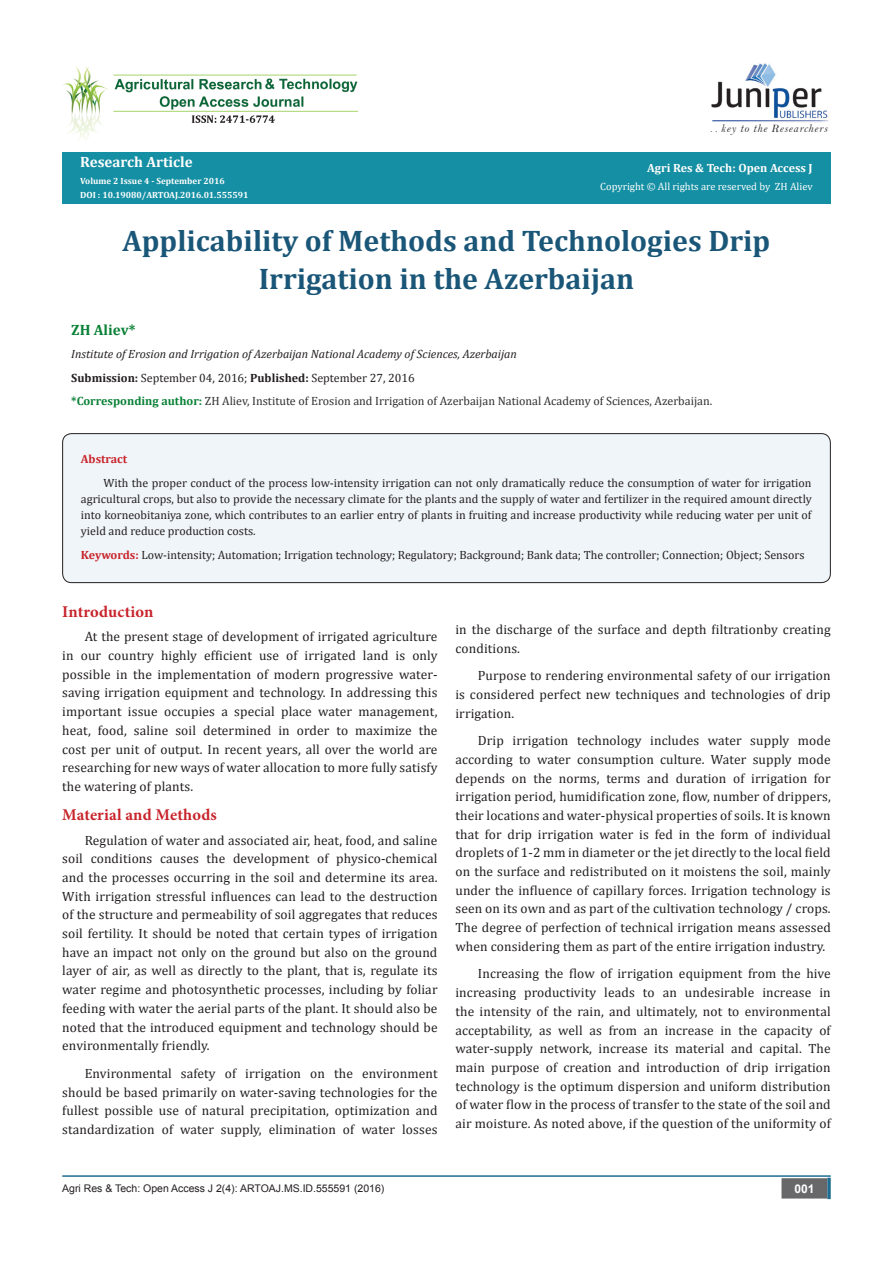
<style>
.page{position:relative;width:893px;height:1263px;background:#fff}
.page>*{position:absolute;margin:0;border:0;box-sizing:border-box;transform-origin:0 0}
.t1{font:700 29.85px/37.3px "Cambria";color:#1a5677;text-align:center}
.t2{font:700 16.5px "Minion Pro";letter-spacing:.01em;color:#c8242b}
.t3{font:700 15px "Cambria";color:#fffefc}
.t4{font:700 15px "Cambria";color:#098136}
.t5{font:13.5px/18.8px "Cambria";letter-spacing:.01em;color:#231f20;text-align:justify}
.t6{font:12px/15.8px "Cambria";color:#231f20;text-align:justify}
.t7{font:12px "Cambria";color:#312f30}
.t8{font:italic 12px "Cambria";color:#231f20}
.t9{font:700 12px "Cambria";color:#fffefc}
.t10{font:700 12px "Cambria";color:#c8242b}
.t11{font:700 12px "Arial";color:#fff}
.t12{font:11.55px "Bell MT Italic";letter-spacing:.06em;color:#363536}
.t13{font:10.5px "Arial";color:#231f20}
.t14{font:10.5px "Cambria";color:#fffefc}
.t15{font:700 9px "Cambria";color:#fff}
.t16{font:700 9px "Cambria";color:#fffefc}
.s1{font-family:"Californian FB";font-style:italic}
.s2{font-weight:700}
.s3{font-weight:700;color:#098136}
.s4{font-weight:700;color:#c8242b}
</style>
<div class="page">
<div style="left:62px;top:152px;width:769px;height:52px;background:#148fa4"></div>
<hr style="left:62px;top:1175px;width:769px;height:2px;background:#1c6d90">
<div style="left:782px;top:1179px;width:45px;height:19px;background:#68676a"></div>
<div style="left:781px;top:1178px;width:46px;height:20px;border:2px solid #68676a"></div>
<svg style="left:827px;top:1178px;width:4px;height:21px"></svg>
<div style="left:63px;top:434px;width:767px;height:149px;background:#f0f5f9;border-radius:9px"></div>
<div style="left:62px;top:433px;width:769px;height:150px;border:1px solid #231f20;border-radius:9px"></div>
<img style="left:62px;top:67px;width:297px;height:73px">
<img style="left:711px;top:63px;width:118px;height:59px">
<p class="t12" style="left:711px;top:122px;width:118px"><span class="s1">. .</span> key to the Researchers</p>
<p class="t3" style="left:80px;top:152px;width:114px">Research Article</p>
<p class="t16" style="left:80px;top:175px;width:146px">Volume 2 Issue 4 - September 2016</p>
<p class="t15" style="left:80px;top:188px;width:170px">DOI : 10.19080/ARTOAJ.2016.01.555591</p>
<p class="t9" style="left:647px;top:159px;width:167px">Agri Res &amp; Tech: Open Access J</p>
<p class="t14" style="left:600px;top:180px;width:214px">Copyright © All rights are reserved by ZH Aliev</p>
<p class="t1" style="left:122px;top:221px;width:650px">Applicability of Methods and Technologies Drip<br>Irrigation in the Azerbaijan</p>
<p class="t4" style="left:71px;top:319px;width:66px">ZH Aliev*</p>
<p class="t8" style="left:71px;top:346px;width:447px">Institute of Erosion and Irrigation of Azerbaijan National Academy of Sciences, Azerbaijan</p>
<p class="t6" style="left:71px;top:370px;width:345px"><span class="s2">Submission:</span> September 04, 2016; <span class="s2">Published:</span> September 27, 2016</p>
<p class="t7" style="left:71px;top:394px;width:642px"><span class="s3">*Corresponding author:</span> ZH Aliev, Institute of Erosion and Irrigation of Azerbaijan National Academy of Sciences, Azerbaijan.</p>
<p class="t10" style="left:81px;top:450px;width:48px">Abstract</p>
<p class="t6" style="left:81px;top:475px;width:732px;text-indent:22px">With the proper conduct of the process low-intensity irrigation can not only dramatically reduce the consumption of water for irrigation agricultural crops, but also to provide the necessary climate for the plants and the supply of water and fertilizer in the required amount directly into korneobitaniya zone, which contributes to an earlier entry of plants in fruiting and increase productivity while reducing water per unit of yield and reduce production costs.</p>
<p class="t6" style="left:81px;top:547px;width:725px"><span class="s4">Keywords:</span> Low-intensity; Automation; Irrigation technology; Regulatory; Background; Bank data; The controller; Connection; Object; Sensors</p>
<p class="t2" style="left:62px;top:600px;width:93px">Introduction</p>
<p class="t5" style="left:62px;top:627px;width:377px;text-indent:22px">At the present stage of development of irrigated agriculture in our country highly efficient use of irrigated land is only possible in the implementation of modern progressive water&shy;saving irrigation equipment and technology. In addressing this important issue occupies a special place water management, heat, food, saline soil determined in order to maximize the cost per unit of output. In recent years, all over the world are researching for new ways of water allocation to more fully satisfy the watering of plants.</p>
<p class="t2" style="left:62px;top:803px;width:156px">Material and Methods</p>
<p class="t5" style="left:62px;top:831px;width:377px;text-indent:22px">Regulation of water and associated air, heat, food, and saline soil conditions causes the development of physico-chemical and the processes occurring in the soil and determine its area.<br>With irrigation stressful influences can lead to the destruction of the structure and permeability of soil aggregates that reduces soil fertility. It should be noted that certain types of irrigation have an impact not only on the ground but also on the ground layer of air, as well as directly to the plant, that is, regulate its water regime and photosynthetic processes, including by foliar feeding with water the aerial parts of the plant. It should also be noted that the introduced equipment and technology should be environmentally friendly.</p>
<p class="t5" style="left:62px;top:1064px;width:377px;text-indent:22px">Environmental safety of irrigation on the environment should be based primarily on water-saving technologies for the fullest possible use of natural precipitation, optimization and standardization of water supply, elimination of water losses</p>
<p class="t5" style="left:455px;top:620px;width:377px">in the discharge of the surface and depth filtrationby creating conditions.</p>
<p class="t5" style="left:455px;top:666px;width:377px;text-indent:22px">Purpose to rendering environmental safety of our irrigation is considered perfect new techniques and technologies of drip irrigation.</p>
<p class="t5" style="left:455px;top:731px;width:377px;text-indent:22px">Drip irrigation technology includes water supply mode according to water consumption culture. Water supply mode depends on the norms, terms and duration of irrigation for irrigation period, humidification zone, flow, number of drippers, their locations and water-physical properties of soils. It is known that for drip irrigation water is fed in the form of individual droplets of 1-2 mm in diameter or the jet directly to the local field on the surface and redistributed on it moistens the soil, mainly under the influence of capillary forces. Irrigation technology is seen on its own and as part of the cultivation technology / crops.<br>The degree of perfection of technical irrigation means assessed when considering them as part of the entire irrigation industry.</p>
<p class="t5" style="left:455px;top:964px;width:377px;text-indent:22px">Increasing the flow of irrigation equipment from the hive increasing productivity leads to an undesirable increase in the intensity of the rain, and ultimately, not to environmental acceptability, as well as from an increase in the capacity of water-supply network, increase its material and capital. The main purpose of creation and introduction of drip irrigation technology is the optimum dispersion and uniform distribution of water flow in the process of transfer to the state of the soil and air moisture. As noted above, if the question of the uniformity of</p>
<p class="t13" style="left:62px;top:1182px;width:324px">Agri Res &amp; Tech: Open Access J 2(4): ARTOAJ.MS.ID.555591 (2016)</p>
<p class="t11" style="left:794px;top:1180px;width:22px">001</p>
</div>
